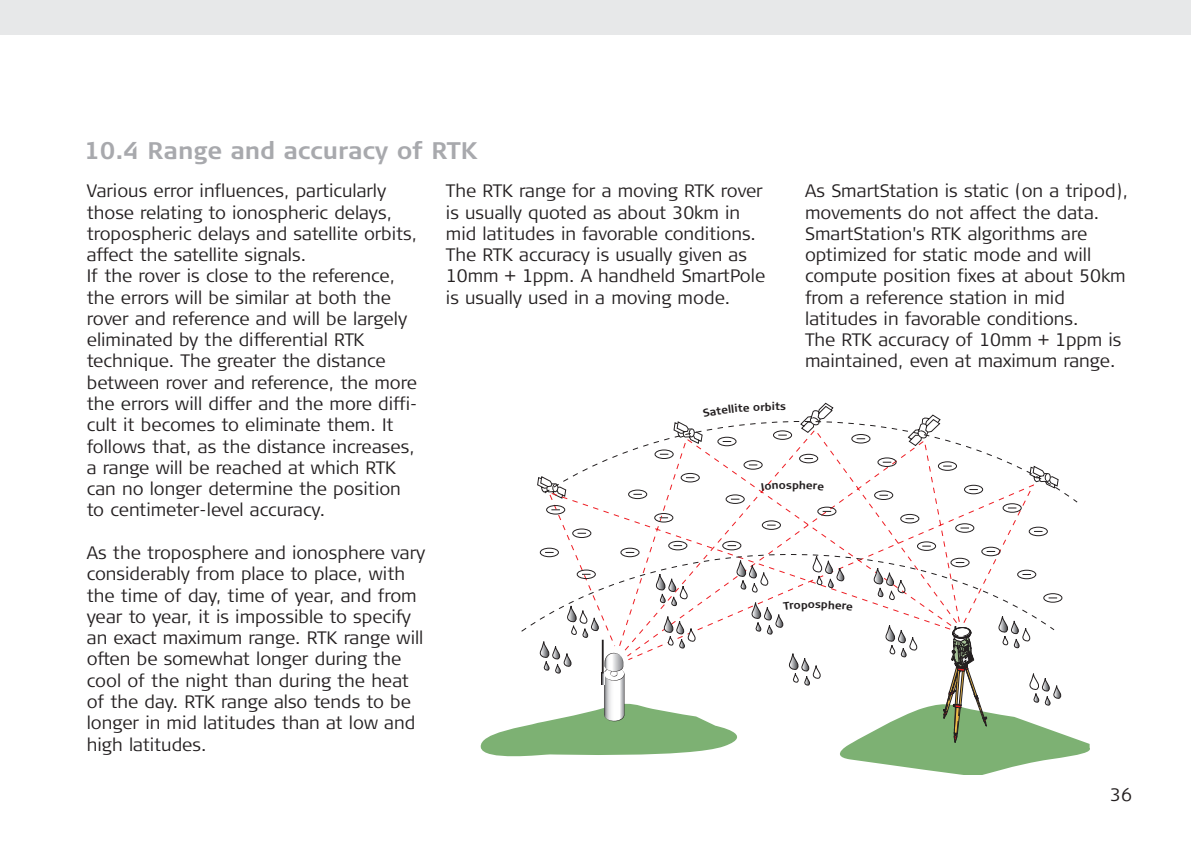
<style>
.page{position:relative;width:1191px;height:842px;background:#fff}
.page>*{position:absolute;margin:0;border:0;box-sizing:border-box;transform-origin:0 0}
.t1{font:700 24px "Signa Column";color:#a8a9ad}
.t2{font:300 18px/21.2px "Signa Column";color:#231f20}
.t3{font:700 11px "Signa Column";color:#231f20}
</style>
<div class="page">
<div style="left:0;top:1px;width:1190px;height:34px;background:#e7e8e9"></div>
<svg style="left:481px;top:402px;width:609px;height:373px"></svg>
<h1 class="t1" style="left:85px;top:141px;width:395px">10.4 Range and accuracy of RTK</h1>
<p class="t2" style="left:87px;top:182px;width:332px">Various error influences, particularly those relating to ionospheric delays, tropospheric delays and satellite orbits, affect the satellite signals.<br>If the rover is close to the reference, the errors will be similar at both the rover and reference and will be largely eliminated by the differential RTK technique. The greater the distance between rover and reference, the more the errors will differ and the more diffi&shy;cult it becomes to eliminate them. It follows that, as the distance increases, a range will be reached at which RTK can no longer determine the position to centimeter-level accuracy.</p>
<p class="t2" style="left:87px;top:543px;width:340px">As the troposphere and ionosphere vary considerably from place to place, with the time of day, time of year, and from year to year, it is impossible to specify an exact maximum range. RTK range will often be somewhat longer during the cool of the night than during the heat of the day. RTK range also tends to be longer in mid latitudes than at low and high latitudes.</p>
<p class="t2" style="left:446px;top:182px;width:321px">The RTK range for a moving RTK rover is usually quoted as about 30km in mid latitudes in favorable conditions.<br>The RTK accuracy is usually given as 10mm + 1ppm. A handheld SmartPole is usually used in a moving mode.</p>
<p class="t2" style="left:805px;top:182px;width:324px">As SmartStation is static (on a tripod), movements do not affect the data.<br>SmartStation's RTK algorithms are optimized for static mode and will compute position fixes at about 50km from a reference station in mid latitudes in favorable conditions.<br>The RTK accuracy of 10mm + 1ppm is maintained, even at maximum range.</p>
<p class="t3" style="left:772px;top:400px;width:10px">it</p>
<p class="t3" style="left:786px;top:478px;width:7px">s</p>
<p class="t3" style="left:808px;top:598px;width:9px">o</p>
<p class="t2" style="left:1110px;top:785px;width:23px">36</p>
</div>
